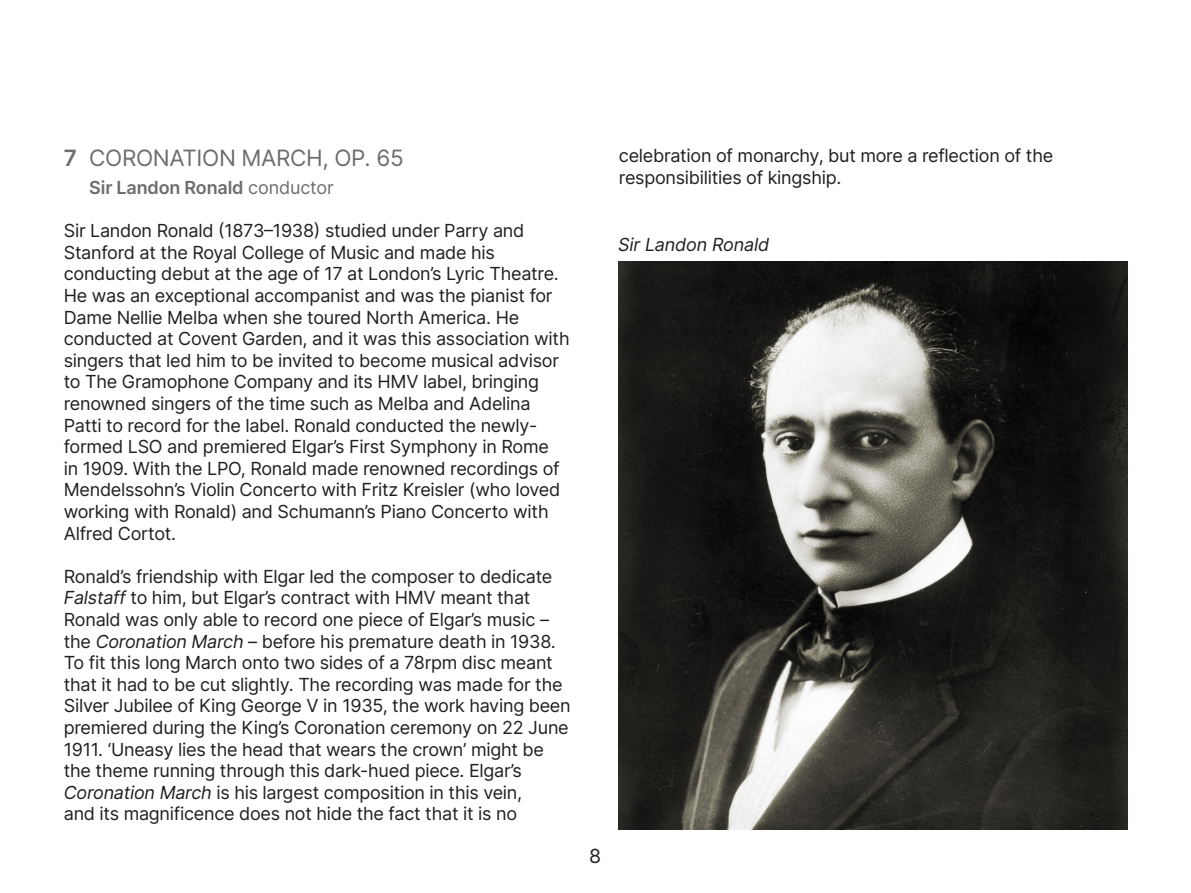
<style>
.page{position:relative;width:1191px;height:893px;background:#fff}
.page>*{position:absolute;margin:0;border:0;box-sizing:border-box;transform-origin:0 0}
.t1{font:22.5px "Inter";letter-spacing:-.015em;color:#6c6d70}
.t2{font:19.5px "Inter";color:#231f20}
.t3{font:18px/21.6px "Inter";letter-spacing:-.015em;color:#231f20}
.t4{font:600 18px "Inter";letter-spacing:-.01em;color:#6c6d70}
.t5{font:italic 18px "Inter";letter-spacing:-.01em;color:#231f20}
.s1{font-weight:600}
.s2{font-weight:400}
.s3{font-style:italic}
</style>
<div class="page">
<img style="left:618px;top:261px;width:509px;height:568px">
<p class="t1" style="left:64px;top:142px;width:341px"><span class="s1">7</span> CORONATION MARCH, OP. 65</p>
<p class="t4" style="left:89px;top:174px;width:246px">Sir Landon Ronald <span class="s2">conductor</span></p>
<p class="t3" style="left:64px;top:219px;width:507px">Sir Landon Ronald (1873–1938) studied under Parry and Stanford at the Royal College of Music and made his conducting debut at the age of 17 at London’s Lyric Theatre.<br>He was an exceptional accompanist and was the pianist for Dame Nellie Melba when she toured North America. He conducted at Covent Garden, and it was this association with singers that led him to be invited to become musical advisor to The Gramophone Company and its HMV label, bringing renowned singers of the time such as Melba and Adelina Patti to record for the label. Ronald conducted the newly&shy;formed LSO and premiered Elgar’s First Symphony in Rome<br>in 1909. With the LPO, Ronald made renowned recordings of Mendelssohn’s Violin Concerto with Fritz Kreisler (who loved working with Ronald) and Schumann’s Piano Concerto with Alfred Cortot.</p>
<p class="t3" style="left:64px;top:565px;width:508px">Ronald’s friendship with Elgar led the composer to dedicate <span class="s3">Falstaff</span> to him, but Elgar’s contract with HMV meant that Ronald was only able to record one piece of Elgar’s music – the <span class="s3">Coronation March</span> – before his premature death in 1938.<br>To fit this long March onto two sides of a 78rpm disc meant that it had to be cut slightly. The recording was made for the Silver Jubilee of King George V in 1935, the work having been premiered during the King’s Coronation ceremony on 22 June 1911. ‘Uneasy lies the head that wears the crown’ might be the theme running through this dark-hued piece. Elgar’s <span class="s3">Coronation March</span> is his largest composition in this vein,<br>and its magnificence does not hide the fact that it is no</p>
<p class="t3" style="left:619px;top:144px;width:436px">celebration of monarchy, but more a reflection of the responsibilities of kingship.</p>
<p class="t5" style="left:618px;top:232px;width:153px">Sir Landon Ronald</p>
<p class="t2" style="left:589px;top:841px;width:14px">8</p>
</div>
